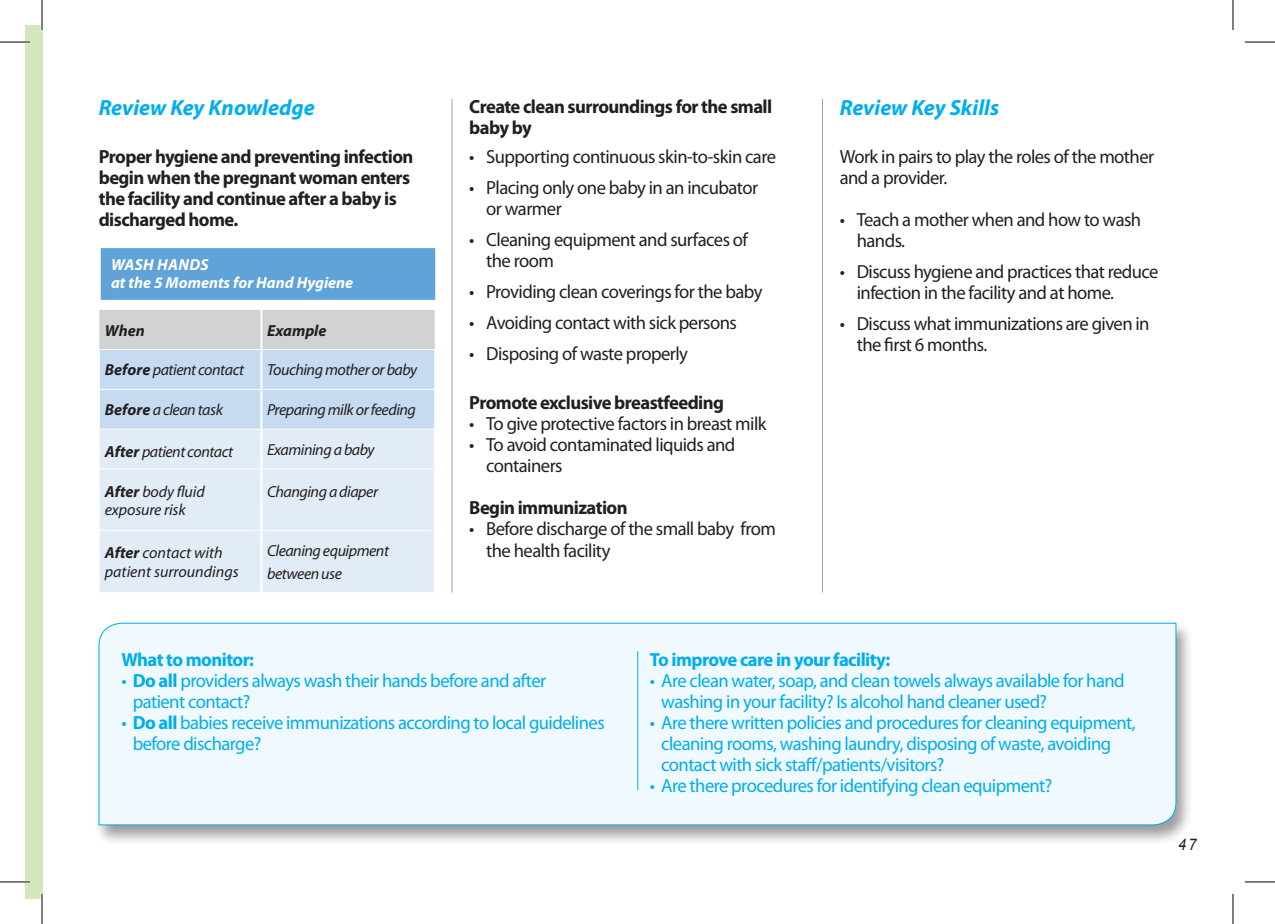
<style>
.page{position:relative;width:1275px;height:924px;background:#fff}
.page>*{position:absolute;margin:0;border:0;box-sizing:border-box;transform-origin:0 0}
.t1{font:italic 700 22px "Myriad Pro";color:#00aeef}
.t2{font:19px/21px "Myriad Pro";letter-spacing:-.03em;color:#231f20}
.t3{font:19px/21px "Myriad Pro";letter-spacing:-.03em;color:#00aeef}
.t4{font:700 19px/21px "Myriad Pro";letter-spacing:-.03em;color:#231f20}
.t5{font:700 19px "Myriad Pro";letter-spacing:-.03em;color:#00aeef}
.t6{font:italic 16px/22px "Myriad Pro";letter-spacing:-.03em;color:#231f20}
.t7{font:italic 700 16px/18px "Myriad Pro";color:#fff}
.t8{font:italic 16px/18px "Myriad Pro";color:#231f20}
.t9{font:italic 16px/18px "Myriad Pro";letter-spacing:-.01em;color:#231f20}
.t10{font:italic 700 16px "Myriad Pro";color:#231f20}
.t11{font:italic 16px "Arial";color:#231f20;scale:.91 1}
.s1{font-weight:700}
</style>
<div class="page">
<div style="left:25px;top:25px;width:17px;height:873px;background:#d2e7bc"></div>
<div style="left:100px;top:247px;width:336px;height:54px;background:#60a3d8"></div>
<hr style="left:99px;top:246px;width:338px;height:2px;background:#fff">
<hr style="left:99px;top:248px;width:2px;height:52px;background:#fff">
<hr style="left:435px;top:248px;width:2px;height:52px;background:#fff">
<hr style="left:99px;top:300px;width:338px;height:2px;background:#fff">
<svg style="left:99px;top:310px;width:336px;height:118px;background:#cad7e6"></svg>
<div style="left:100px;top:429px;width:334px;height:163px;background:#e1ecf7"></div>
<hr style="left:99px;top:349px;width:161px;height:1px;background:#fff">
<hr style="left:99px;top:350px;width:1px;height:38px;background:#fff">
<hr style="left:262px;top:349px;width:173px;height:1px;background:#fff">
<hr style="left:434px;top:350px;width:1px;height:38px;background:#fff">
<hr style="left:99px;top:388px;width:161px;height:1px;background:#fff">
<hr style="left:99px;top:389px;width:1px;height:39px;background:#fff">
<hr style="left:262px;top:388px;width:173px;height:1px;background:#fff">
<hr style="left:434px;top:389px;width:1px;height:39px;background:#fff">
<hr style="left:99px;top:468px;width:161px;height:1px;background:#fff">
<hr style="left:262px;top:468px;width:173px;height:1px;background:#fff">
<hr style="left:99px;top:529px;width:161px;height:1px;background:#fff">
<hr style="left:262px;top:529px;width:173px;height:1px;background:#fff">
<hr style="left:260px;top:310px;width:2px;height:39px;background:#fff">
<hr style="left:260px;top:349px;width:2px;height:40px;background:#fff">
<hr style="left:260px;top:389px;width:2px;height:40px;background:#fff">
<hr style="left:260px;top:429px;width:2px;height:39px;background:#fff">
<hr style="left:260px;top:468px;width:2px;height:62px;background:#fff">
<hr style="left:260px;top:530px;width:2px;height:62px;background:#fff">
<div style="left:94px;top:620px;width:1099px;height:225px;background:#231f20;opacity:.45"></div>
<div style="left:98px;top:622px;width:1078px;height:203px;background:#f0f9fd"></div>
<hr style="left:451px;top:99px;width:1px;height:493px;background:#231f20">
<hr style="left:822px;top:99px;width:1px;height:493px;background:#231f20">
<hr style="left:637px;top:651px;width:1px;height:138px;background:#00aeef">
<hr style="left:0;top:41px;width:30px;height:2px;background:#fff">
<hr style="left:0;top:880px;width:30px;height:2px;background:#fff">
<hr style="left:41px;top:0;width:2px;height:30px;background:#fff">
<hr style="left:41px;top:893px;width:2px;height:30px;background:#fff">
<hr style="left:0;top:42px;width:30px;height:1px;background:#000">
<hr style="left:1245px;top:42px;width:30px;height:1px;background:#000">
<hr style="left:0;top:881px;width:30px;height:1px;background:#000">
<hr style="left:1245px;top:881px;width:30px;height:1px;background:#000">
<hr style="left:42px;top:0;width:1px;height:30px;background:#000">
<hr style="left:42px;top:893px;width:1px;height:30px;background:#000">
<hr style="left:1232px;top:0;width:1px;height:30px;background:#000">
<hr style="left:1232px;top:893px;width:1px;height:30px;background:#000">
<p class="t1" style="left:99px;top:93px;width:218px">Review Key Knowledge</p>
<p class="t4" style="left:99px;top:145px;width:316px">Proper hygiene and preventing infection begin when the pregnant woman enters the facility and continue after a baby is discharged home.</p>
<p class="t7" style="left:111px;top:255px;width:244px">WASH HANDS<br>at the 5 Moments for Hand Hygiene</p>
<p class="t10" style="left:105px;top:320px;width:41px">When</p>
<p class="t10" style="left:267px;top:320px;width:61px">Example</p>
<p class="t6" style="left:105px;top:358px;width:141px"><span class="s1">Before</span> patient contact</p>
<p class="t6" style="left:267px;top:358px;width:152px">Touching mother or baby</p>
<p class="t6" style="left:105px;top:398px;width:120px"><span class="s1">Before</span> a clean task</p>
<p class="t6" style="left:267px;top:398px;width:150px">Preparing milk or feeding</p>
<p class="t6" style="left:105px;top:440px;width:130px"><span class="s1">After</span> patient contact</p>
<p class="t6" style="left:267px;top:438px;width:109px">Examining a baby</p>
<p class="t9" style="left:105px;top:481px;width:101px"><span class="s1">After</span> body fluid exposure risk</p>
<p class="t6" style="left:267px;top:479px;width:112px">Changing a diaper</p>
<p class="t8" style="left:105px;top:543px;width:135px"><span class="s1">After</span> contact with patient surroundings</p>
<p class="t6" style="left:267px;top:539px;width:123px">Cleaning equipment between use</p>
<p class="t4" style="left:469px;top:95px;width:304px">Create clean surroundings for the small baby by</p>
<p class="t2" style="left:469px;top:146px;width:308px">• Supporting continuous skin-to-skin care</p>
<p class="t2" style="left:486px;top:177px;width:273px;text-indent:-17px">• Placing only one baby in an incubator or warmer</p>
<p class="t2" style="left:486px;top:229px;width:263px;text-indent:-17px">• Cleaning equipment and surfaces of the room</p>
<p class="t2" style="left:469px;top:281px;width:295px">• Providing clean coverings for the baby</p>
<p class="t2" style="left:469px;top:312px;width:269px">• Avoiding contact with sick persons</p>
<p class="t2" style="left:469px;top:343px;width:220px">• Disposing of waste properly</p>
<p class="t4" style="left:469px;top:391px;width:256px">Promote exclusive breastfeeding</p>
<p class="t2" style="left:469px;top:413px;width:299px">• To give protective factors in breast milk</p>
<p class="t2" style="left:486px;top:434px;width:251px;text-indent:-17px">• To avoid contaminated liquids and containers</p>
<p class="t4" style="left:469px;top:496px;width:160px">Begin immunization</p>
<p class="t2" style="left:486px;top:518px;width:291px;text-indent:-17px">• Before discharge of the small baby from the health facility</p>
<p class="t1" style="left:839px;top:93px;width:161px">Review Key Skills</p>
<p class="t2" style="left:839px;top:146px;width:316px">Work in pairs to play the roles of the mother and a provider.</p>
<p class="t2" style="left:856px;top:209px;width:286px;text-indent:-17px">• Teach a mother when and how to wash hands.</p>
<p class="t2" style="left:856px;top:261px;width:303px;text-indent:-17px">• Discuss hygiene and practices that reduce infection in the facility and at home.</p>
<p class="t2" style="left:856px;top:313px;width:294px;text-indent:-17px">• Discuss what immunizations are given in the first 6 months.</p>
<p class="t5" style="left:121px;top:646px;width:134px">What to monitor:</p>
<p class="t3" style="left:133px;top:669px;width:415px;text-indent:-11px">• <span class="s1">Do all</span> providers always wash their hands before and after patient contact?</p>
<p class="t3" style="left:133px;top:711px;width:473px;text-indent:-11px">• <span class="s1">Do all</span> babies receive immunizations according to local guidelines before discharge?</p>
<p class="t5" style="left:650px;top:646px;width:242px">To improve care in your facility:</p>
<p class="t3" style="left:661px;top:669px;width:465px;text-indent:-11px">• Are clean water, soap, and clean towels always available for hand washing in your facility? Is alcohol hand cleaner used?</p>
<p class="t3" style="left:661px;top:711px;width:476px;text-indent:-11px">• Are there written policies and procedures for cleaning equipment, cleaning rooms, washing laundry, disposing of waste, avoiding contact with sick staff/patients/visitors?</p>
<p class="t3" style="left:650px;top:774px;width:404px">• Are there procedures for identifying clean equipment?</p>
<p class="t11" style="left:1178px;top:833px;width:22px">47</p>
</div>
